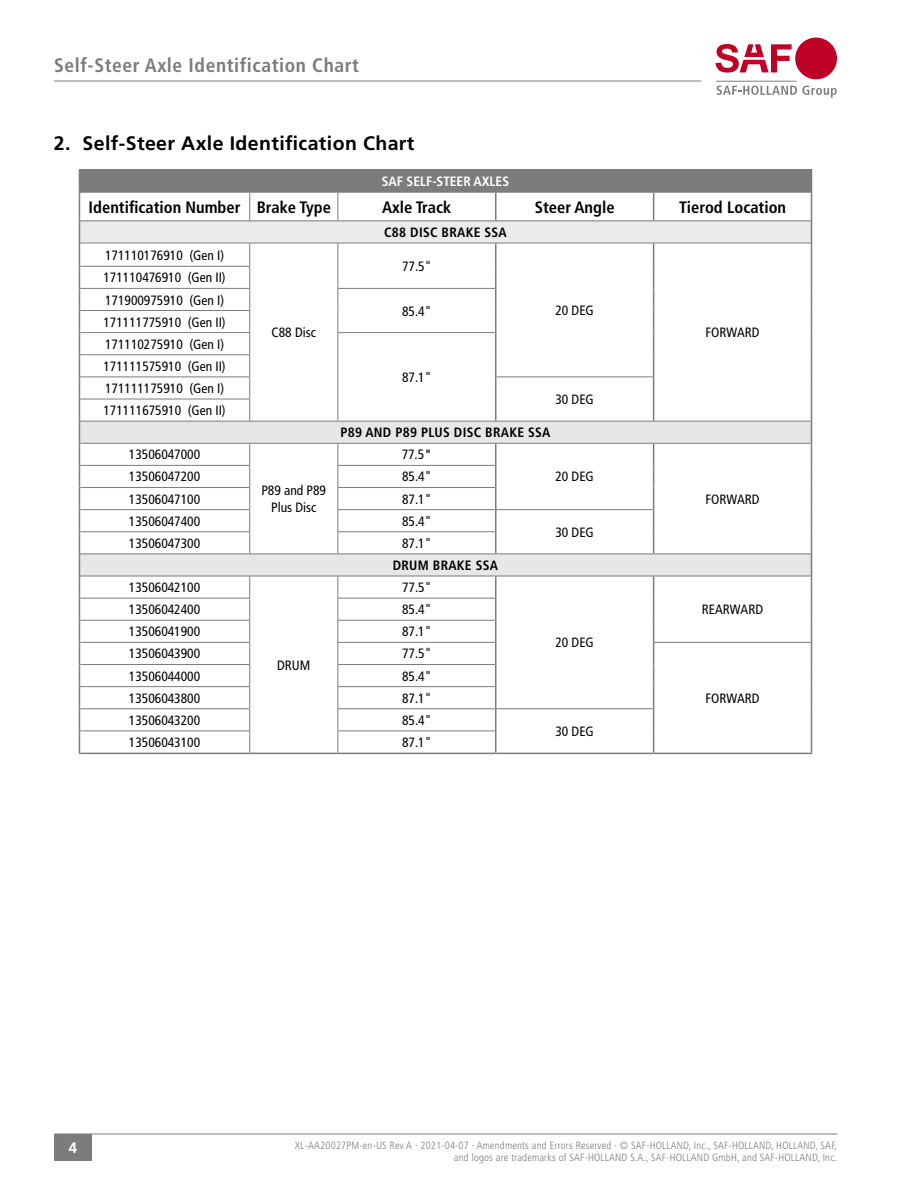
<style>
.page{position:relative;width:918px;height:1188px;background:#fff}
.page>*{position:absolute;margin:0;border:0;box-sizing:border-box;transform-origin:0 0}
.t1{font:700 19.5px "Frutiger LT Std";letter-spacing:.02em;color:#000}
.t2{font:700 condensed 19.5px "Frutiger LT Std";letter-spacing:.03em;color:#7c7c7c}
.t3{font:700 condensed 16.5px "Frutiger LT Std";color:#000}
.t4{font:700 15px "Frutiger LT Std";color:#fff}
.t5{font:condensed 13.5px/22.2px "Frutiger LT Std";color:#000}
.t6{font:700 condensed 13.5px "Frutiger LT Std";letter-spacing:.02em;color:#000}
.t7{font:700 condensed 13.5px "Frutiger LT Std";color:#fff}
.t8{font:300 condensed 10.5px/12.6px "Frutiger LT Std";letter-spacing:.02em;color:#7c7c7c;text-align:right}
.s1{font-stretch:normal}
</style>
<div class="page">
<div style="left:54px;top:1134px;width:38px;height:27px;background:#7c7c7c"></div>
<hr style="left:54px;top:1134px;width:783px;height:1px;background:#7c7c7c">
<hr style="left:54px;top:81px;width:647px;height:1px;background:#7c7c7c">
<svg style="left:717px;top:86px;width:120px;height:12px"></svg>
<hr style="left:716px;top:81px;width:81px;height:1px;background:#7c7c7c">
<div style="left:795px;top:38px;width:42px;height:41px;background:#be0027;border-radius:50%"></div>
<svg style="left:716px;top:44px;width:76px;height:29px"></svg>
<hr style="left:79px;top:169px;width:171px;height:2px;background:#7c7c7c">
<hr style="left:250px;top:169px;width:88px;height:2px;background:#7c7c7c">
<hr style="left:338px;top:169px;width:158px;height:2px;background:#7c7c7c">
<hr style="left:496px;top:169px;width:158px;height:2px;background:#7c7c7c">
<hr style="left:654px;top:169px;width:158px;height:2px;background:#7c7c7c">
<svg style="left:79px;top:171px;width:733px;height:584px"></svg>
<h1 class="t2" style="left:54px;top:53px;width:306px">Self-Steer Axle Identification Chart</h1>
<h1 class="t1" style="left:54px;top:131px;width:362px">2. Self-Steer Axle Identification Chart</h1>
<p class="t7" style="left:382px;top:173px;width:129px">SAF SELF-STEER AXLES</p>
<p class="t3" style="left:89px;top:197px;width:244px">Identification Number Brake Type</p>
<p class="t3" style="left:382px;top:197px;width:71px">Axle Track</p>
<p class="t3" style="left:535px;top:197px;width:81px">Steer Angle</p>
<p class="t3" style="left:679px;top:197px;width:109px">Tierod Location</p>
<p class="t6" style="left:384px;top:224px;width:124px">C88 DISC BRAKE SSA</p>
<p class="t5" style="left:105px;top:245px;width:121px">171110176910 (Gen I)</p>
<p class="t5" style="left:402px;top:255px;width:31px">77.5"</p>
<p class="t5" style="left:103px;top:267px;width:124px">171110476910 (Gen II)<br>171900975910 (Gen I)</p>
<p class="t5" style="left:402px;top:300px;width:31px">85.4"</p>
<p class="t5" style="left:555px;top:299px;width:40px">20 DEG</p>
<p class="t5" style="left:103px;top:311px;width:124px">171111775910 (Gen II)<br>171110275910 (Gen I)</p>
<p class="t5" style="left:272px;top:321px;width:46px">C88 Disc</p>
<p class="t5" style="left:705px;top:321px;width:56px">FORWARD</p>
<p class="t5" style="left:103px;top:355px;width:124px">171111575910 (Gen II)<br>171111175910 (Gen I)</p>
<p class="t5" style="left:103px;top:399px;width:124px">171111675910 (Gen II)</p>
<p class="t5" style="left:129px;top:444px;width:73px">13506047000</p>
<p class="t5" style="left:402px;top:366px;width:31px">87.1"</p>
<p class="t5" style="left:555px;top:388px;width:40px">30 DEG</p>
<p class="t6" style="left:340px;top:425px;width:212px">P89 AND P89 PLUS DISC BRAKE SSA</p>
<p class="t5" style="left:402px;top:444px;width:32px">77.5<span class="s1">"</span></p>
<p class="t5" style="left:129px;top:466px;width:73px">13506047200</p>
<p class="t5" style="left:402px;top:466px;width:31px">85.4"</p>
<p class="t5" style="left:129px;top:488px;width:73px">13506047100</p>
<p class="t5" style="left:402px;top:488px;width:31px">87.1"</p>
<p class="t5" style="left:129px;top:510px;width:73px">13506047400</p>
<p class="t5" style="left:402px;top:510px;width:31px">85.4"</p>
<p class="t5" style="left:261px;top:483px;width:66px;line-height:16.5px;text-align:center">P89 and P89<br>Plus Disc</p>
<p class="t5" style="left:129px;top:532px;width:73px">13506047300</p>
<p class="t5" style="left:402px;top:532px;width:31px">87.1"</p>
<p class="t6" style="left:393px;top:557px;width:107px">DRUM BRAKE SSA</p>
<p class="t5" style="left:129px;top:576px;width:73px">13506042100</p>
<p class="t5" style="left:402px;top:576px;width:31px">77.5"</p>
<p class="t5" style="left:555px;top:466px;width:40px">20 DEG</p>
<p class="t5" style="left:555px;top:521px;width:40px">30 DEG</p>
<p class="t5" style="left:705px;top:488px;width:56px">FORWARD</p>
<p class="t5" style="left:129px;top:599px;width:73px">13506042400</p>
<p class="t5" style="left:402px;top:599px;width:31px">85.4"</p>
<p class="t5" style="left:702px;top:599px;width:63px">REARWARD</p>
<p class="t5" style="left:129px;top:621px;width:73px">13506041900</p>
<p class="t5" style="left:402px;top:621px;width:31px">87.1"</p>
<p class="t5" style="left:129px;top:643px;width:73px">13506043900</p>
<p class="t5" style="left:402px;top:643px;width:31px">77.5"</p>
<p class="t5" style="left:705px;top:687px;width:56px">FORWARD</p>
<p class="t5" style="left:555px;top:632px;width:40px">20 DEG</p>
<p class="t5" style="left:277px;top:654px;width:35px">DRUM</p>
<p class="t5" style="left:129px;top:665px;width:73px">13506044000</p>
<p class="t5" style="left:402px;top:665px;width:31px">85.4"</p>
<p class="t5" style="left:129px;top:687px;width:73px">13506043800</p>
<p class="t5" style="left:402px;top:687px;width:31px">87.1"</p>
<p class="t5" style="left:129px;top:709px;width:73px">13506043200</p>
<p class="t5" style="left:402px;top:709px;width:31px">85.4"</p>
<p class="t5" style="left:555px;top:720px;width:40px">30 DEG</p>
<p class="t5" style="left:129px;top:731px;width:73px">13506043100</p>
<p class="t5" style="left:402px;top:731px;width:31px">87.1"</p>
<p class="t4" style="left:69px;top:1139px;width:10px">4</p>
<p class="t8" style="left:295px;top:1139px;width:544px">XL-AA20027PM-en-US Rev A · 2021-04-07 · Amendments and Errors Reserved · © SAF-HOLLAND, Inc., SAF-HOLLAND, HOLLAND, SAF, and logos are trademarks of SAF-HOLLAND S.A., SAF-HOLLAND GmbH, and SAF-HOLLAND, Inc.</p>
</div>
